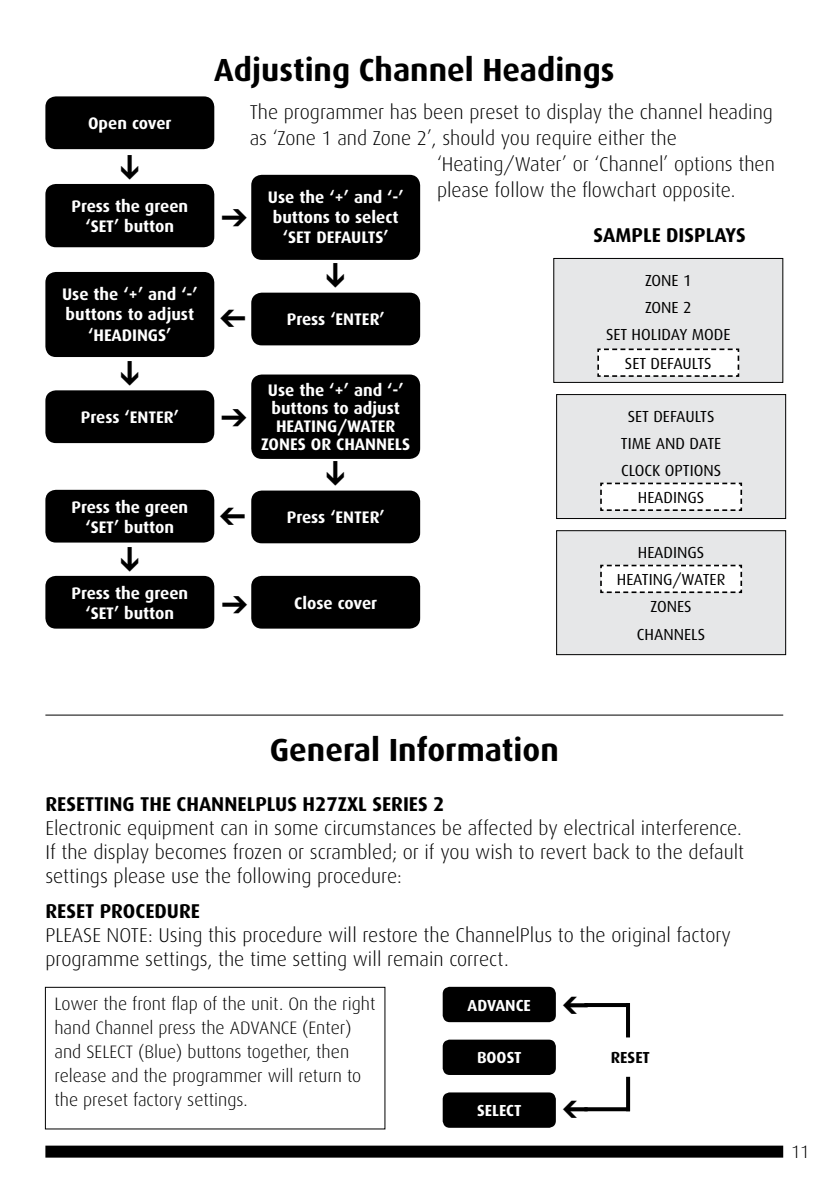
<style>
.page{position:relative;width:840px;height:1191px;background:#fff}
.page>*{position:absolute;margin:0;border:0;box-sizing:border-box;transform-origin:0 0}
.t1{font:700 32px "Dax";color:#000}
.t2{font:300 20px/24px "Dax";color:#000;text-align:justify}
.t3{font:700 20px "Dax";color:#000}
.t4{font:300 18px/24px "Dax";color:#000}
.t5{font:700 16.8px/20.2px "Dax";color:#fff;text-align:center}
.t6{font:16px/27.2px "Dax";color:#000;text-align:center}
.t7{font:700 16px "Dax";color:#fff}
.t8{font:700 16px "Dax";color:#000}
</style>
<div class="page">
<div style="left:45px;top:1145px;width:737px;height:12px;background:#000"></div>
<div style="left:45px;top:184px;width:169px;height:63px;background:#000;border-radius:11px"></div>
<div style="left:45px;top:272px;width:169px;height:85px;background:#000;border-radius:11px"></div>
<div style="left:251px;top:374px;width:169px;height:85px;background:#000;border-radius:11px"></div>
<div style="left:251px;top:175px;width:169px;height:85px;background:#000;border-radius:11px"></div>
<div style="left:45px;top:96px;width:169px;height:53px;background:#000;border-radius:11px"></div>
<div style="left:251px;top:490px;width:169px;height:53px;background:#000;border-radius:11px"></div>
<div style="left:251px;top:293px;width:169px;height:52px;background:#000;border-radius:11px"></div>
<div style="left:45px;top:390px;width:169px;height:53px;background:#000;border-radius:11px"></div>
<div style="left:45px;top:576px;width:169px;height:52px;background:#000;border-radius:11px"></div>
<div style="left:45px;top:490px;width:169px;height:52px;background:#000;border-radius:11px"></div>
<div style="left:251px;top:576px;width:169px;height:52px;background:#000;border-radius:11px"></div>
<div style="left:442px;top:986px;width:113px;height:36px;background:#000;border-radius:7px"></div>
<div style="left:442px;top:1092px;width:113px;height:35px;background:#000;border-radius:7px"></div>
<div style="left:442px;top:1039px;width:113px;height:36px;background:#000;border-radius:7px"></div>
<hr style="left:45px;top:714px;width:737px;height:1px;background:#000">
<div style="left:553px;top:258px;width:229px;height:124px;background:#e6e7e8"></div>
<div style="left:553px;top:258px;width:229px;height:125px;border:1px solid #000"></div>
<div style="left:556px;top:394px;width:229px;height:124px;background:#e6e7e8"></div>
<div style="left:556px;top:394px;width:229px;height:125px;border:1px solid #000"></div>
<div style="left:556px;top:530px;width:229px;height:124px;background:#e6e7e8"></div>
<div style="left:556px;top:530px;width:229px;height:125px;border:1px solid #000"></div>
<svg style="left:597px;top:348px;width:142px;height:29px;background:#eaeaea"></svg>
<svg style="left:600px;top:482px;width:142px;height:29px;background:#e9e9e9"></svg>
<svg style="left:600px;top:564px;width:142px;height:30px;background:#e9e9e9"></svg>
<div style="left:45px;top:986px;width:340px;height:143px;border:1px solid #000"></div>
<hr style="left:584px;top:1003px;width:45px;height:4px;background:#000">
<svg style="left:587px;top:1107px;width:38px;height:4px"></svg>
<svg style="left:625px;top:1003px;width:4px;height:34px"></svg>
<svg style="left:625px;top:1076px;width:4px;height:35px"></svg>
<svg style="left:584px;top:1107px;width:3px;height:5px"></svg>
<p class="t5" style="left:88px;top:113px;width:85px">Open cover</p>
<p class="t5" style="left:71px;top:196px;width:118px">Press the green ‘SET’ button</p>
<p class="t5" style="left:62px;top:284px;width:137px">Use the ‘+’ and ‘-’ buttons to adjust ‘HEADINGS’</p>
<p class="t5" style="left:81px;top:407px;width:99px">Press ‘ENTER’</p>
<p class="t5" style="left:71px;top:497px;width:118px">Press the green ‘SET’ button</p>
<p class="t5" style="left:71px;top:583px;width:118px">Press the green ‘SET’ button</p>
<h1 class="t1" style="left:214px;top:52px;width:402px">Adjusting Channel Headings</h1>
<p class="t2" style="left:249px;top:100px;width:524px">The programmer has been preset to display the channel heading</p>
<p class="t2" style="left:249px;top:126px;width:428px">as ‘Zone 1 and Zone 2’, should you require either the</p>
<p class="t2" style="left:437px;top:152px;width:339px">‘Heating/Water’ or ‘Channel’ options then</p>
<p class="t2" style="left:437px;top:178px;width:300px">please follow the flowchart opposite.</p>
<p class="t5" style="left:268px;top:187px;width:137px">Use the ‘+’ and ‘-’ buttons to select ‘SET DEFAULTS’</p>
<p class="t3" style="left:593px;top:224px;width:154px">SAMPLE DISPLAYS</p>
<p class="t6" style="left:605px;top:267px;width:126px">ZONE 1<br>ZONE 2<br>SET HOLIDAY MODE</p>
<p class="t5" style="left:286px;top:310px;width:99px">Press ‘ENTER’</p>
<p class="t5" style="left:261px;top:381px;width:150px;line-height:18px">Use the ‘+’ and ‘-’ buttons to adjust<br>HEATING/WATER<br>ZONES OR CHANNELS</p>
<p class="t5" style="left:286px;top:507px;width:99px">Press ‘ENTER’</p>
<p class="t5" style="left:294px;top:593px;width:85px">Close cover</p>
<p class="t6" style="left:624px;top:350px;width:88px">SET DEFAULTS</p>
<p class="t6" style="left:620px;top:403px;width:102px">SET DEFAULTS<br>TIME AND DATE<br>CLOCK OPTIONS</p>
<p class="t6" style="left:637px;top:484px;width:68px">HEADINGS</p>
<p class="t6" style="left:616px;top:539px;width:110px">HEADINGS<br>HEATING/WATER<br>ZONES<br>CHANNELS</p>
<h1 class="t1" style="left:269px;top:731px;width:290px">General Information</h1>
<p class="t3" style="left:45px;top:792px;width:400px">RESETTING THE CHANNELPLUS H27ZXL SERIES 2</p>
<p class="t2" style="left:45px;top:816px;width:700px">Electronic equipment can in some circumstances be affected by electrical interference.<br>If the display becomes frozen or scrambled; or if you wish to revert back to the default settings please use the following procedure:</p>
<p class="t3" style="left:45px;top:900px;width:156px">RESET PROCEDURE</p>
<p class="t2" style="left:45px;top:923px;width:686px">PLEASE NOTE: Using this procedure will restore the ChannelPlus to the original factory programme settings, the time setting will remain correct.</p>
<p class="t4" style="left:54px;top:992px;width:322px">Lower the front flap of the unit. On the right hand Channel press the ADVANCE (Enter) and SELECT (Blue) buttons together, then release and the programmer will return to the preset factory settings.</p>
<p class="t7" style="left:467px;top:996px;width:65px">ADVANCE</p>
<p class="t7" style="left:477px;top:1048px;width:46px">BOOST</p>
<p class="t7" style="left:476px;top:1101px;width:46px">SELECT</p>
<p class="t8" style="left:610px;top:1048px;width:41px">RESET</p>
<p class="t4" style="left:790px;top:1140px;width:20px">11</p>
</div>
